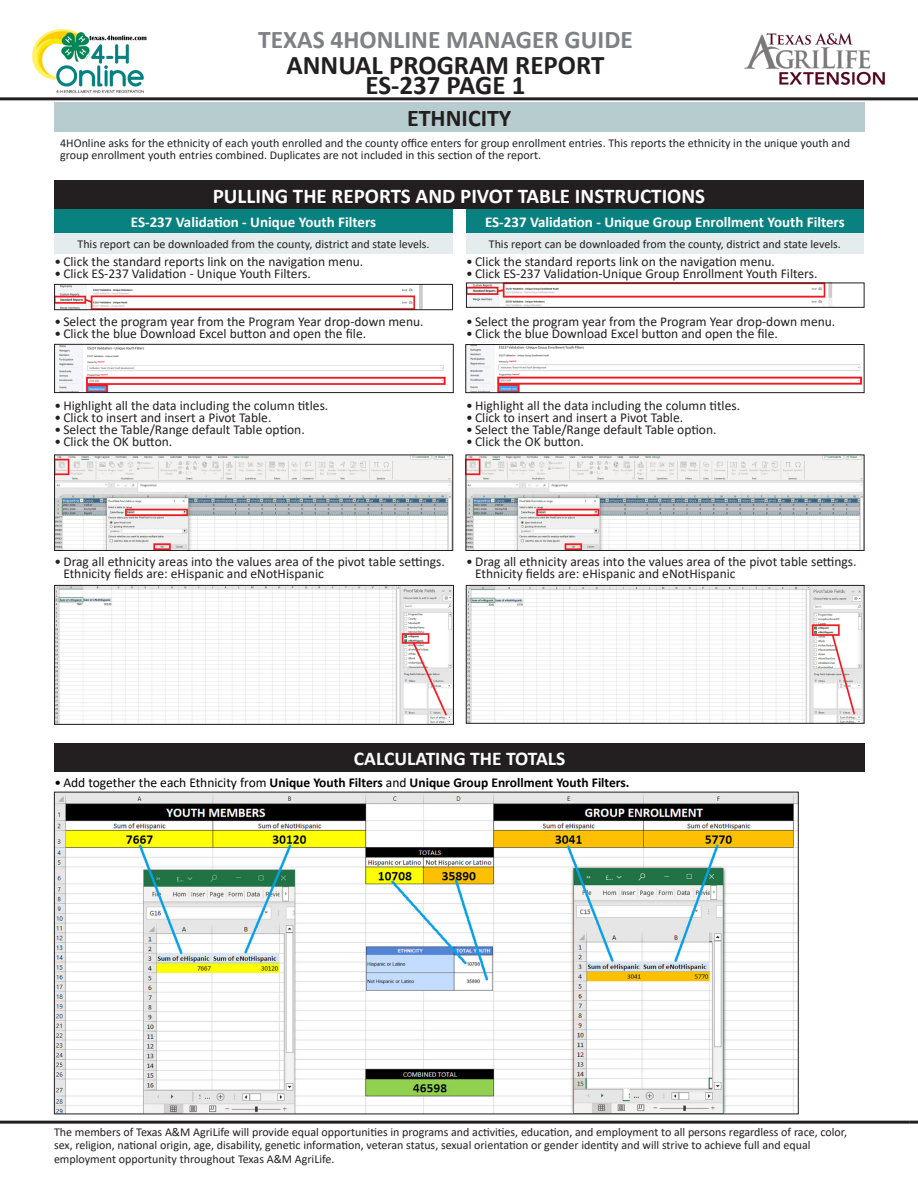
<style>
.page{position:relative;width:918px;height:1188px;background:#fff}
.page>*{position:absolute;margin:0;border:0;box-sizing:border-box;transform-origin:0 0}
.t1{font:700 27px/19.5px "Calibri";color:#231f20;text-align:center}
.t2{font:700 25.5px "Calibri";color:#7e8083}
.t3{font:700 24px "Calibri";color:#231f20}
.t4{font:700 21px "Calibri";color:#fff}
.t5{font:700 19.5px "Calibri";color:#fff}
.t6{font:700 15px "Calibri";color:#fff}
.t7{font:13.5px/12px "Calibri";color:#231f20}
.t8{font:700 13.5px "Calibri";color:#000}
.t9{font:12px/13.5px "Calibri";color:#231f20}
.s1{font-weight:400}
</style>
<div class="page">
<hr style="left:0;top:97px;width:918px;height:3px;background:#231f20">
<img style="left:32px;top:29px;width:115px;height:64px">
<img style="left:744px;top:33px;width:141px;height:52px">
<svg style="left:910px;top:1121px;width:8px;height:3px"></svg>
<hr style="left:0;top:1121px;width:910px;height:3px;background:#231f20">
<div style="left:54px;top:102px;width:810px;height:30px;background:#b7ccce"></div>
<div style="left:54px;top:744px;width:811px;height:28px;background:#231f20"></div>
<div style="left:54px;top:209px;width:399px;height:24px;background:#0a8181"></div>
<div style="left:54px;top:233px;width:399px;height:21px;background:#e5eced"></div>
<div style="left:466px;top:209px;width:398px;height:24px;background:#0a8181"></div>
<div style="left:466px;top:233px;width:398px;height:21px;background:#e5eced"></div>
<div style="left:54px;top:181px;width:810px;height:28px;background:#231f20"></div>
<img style="left:56px;top:286px;width:367px;height:22px">
<div style="left:54px;top:284px;width:399px;height:26px;border:1px solid #231f20"></div>
<img style="left:56px;top:457px;width:395px;height:92px">
<div style="left:54px;top:455px;width:399px;height:96px;border:1px solid #231f20"></div>
<img style="left:468px;top:346px;width:394px;height:45px">
<div style="left:466px;top:344px;width:398px;height:49px;border:1px solid #231f20"></div>
<img style="left:468px;top:457px;width:394px;height:92px">
<div style="left:466px;top:455px;width:398px;height:96px;border:1px solid #231f20"></div>
<img style="left:468px;top:285px;width:364px;height:21px">
<div style="left:466px;top:283px;width:398px;height:25px;border:1px solid #231f20"></div>
<img style="left:56px;top:346px;width:390px;height:45px">
<div style="left:54px;top:344px;width:400px;height:49px;border:1px solid #231f20"></div>
<img style="left:56px;top:587px;width:396px;height:136px">
<div style="left:54px;top:585px;width:400px;height:140px;border:1px solid #231f20"></div>
<img style="left:468px;top:587px;width:394px;height:135px">
<div style="left:466px;top:585px;width:398px;height:139px;border:1px solid #231f20"></div>
<img style="left:56px;top:794px;width:740px;height:318px">
<h2 class="t2" style="left:258px;top:21px;width:376px">TEXAS 4HONLINE MANAGER GUIDE</h2>
<p class="t1" style="left:286px;top:55px;width:320px">ANNUAL PROGRAM REPORT<br>ES-237 PAGE 1</p>
<p class="t3" style="left:407px;top:102px;width:106px">ETHNICITY</p>
<p class="t9" style="left:60px;top:137px;width:791px;line-height:12px">4HOnline asks for the ethnicity of each youth enrolled and the county office enters for group enrollment entries. This reports the ethnicity in the unique youth and group enrollment youth entries combined. Duplicates are not included in this section of the report.</p>
<p class="t4" style="left:213px;top:181px;width:494px">PULLING THE REPORTS AND PIVOT TABLE INSTRUCTIONS</p>
<p class="t6" style="left:131px;top:211px;width:247px">ES-237 Validation - Unique Youth Filters</p>
<p class="t9" style="left:77px;top:237px;width:354px">This report can be downloaded from the county, district and state levels.</p>
<p class="t7" style="left:54px;top:256px;width:310px">• Click the standard reports link on the navigation menu.</p>
<p class="t7" style="left:54px;top:268px;width:258px">• Click ES-237 Validation - Unique Youth Filters.</p>
<p class="t7" style="left:54px;top:316px;width:371px">• Select the program year from the Program Year drop-down menu.</p>
<p class="t7" style="left:54px;top:328px;width:313px">• Click the blue Download Excel button and open the file.</p>
<p class="t7" style="left:54px;top:400px;width:275px">• Highlight all the data including the column titles.</p>
<p class="t7" style="left:54px;top:412px;width:219px">• Click to insert and insert a Pivot Table.</p>
<p class="t7" style="left:54px;top:424px;width:252px">• Select the Table/Range default Table option.</p>
<p class="t7" style="left:54px;top:436px;width:119px">• Click the OK button.</p>
<p class="t6" style="left:485px;top:211px;width:361px">ES-237 Validation - Unique Group Enrollment Youth Filters</p>
<p class="t9" style="left:489px;top:237px;width:354px">This report can be downloaded from the county, district and state levels.</p>
<p class="t7" style="left:466px;top:256px;width:310px">• Click the standard reports link on the navigation menu.</p>
<p class="t7" style="left:466px;top:268px;width:353px">• Click ES-237 Validation-Unique Group Enrollment Youth Filters.</p>
<p class="t7" style="left:466px;top:316px;width:371px">• Select the program year from the Program Year drop-down menu.</p>
<p class="t7" style="left:466px;top:328px;width:313px">• Click the blue Download Excel button and open the file.</p>
<p class="t7" style="left:466px;top:400px;width:275px">• Highlight all the data including the column titles.</p>
<p class="t7" style="left:466px;top:412px;width:219px">• Click to insert and insert a Pivot Table.</p>
<p class="t7" style="left:466px;top:424px;width:252px">• Select the Table/Range default Table option.</p>
<p class="t7" style="left:466px;top:436px;width:119px">• Click the OK button.</p>
<p class="t7" style="left:63px;top:556px;width:383px;text-indent:-9px">• Drag all ethnicity areas into the values area of the pivot table settings.<br>Ethnicity fields are: eHispanic and eNotHispanic</p>
<p class="t7" style="left:475px;top:556px;width:383px;text-indent:-9px">• Drag all ethnicity areas into the values area of the pivot table settings.<br>Ethnicity fields are: eHispanic and eNotHispanic</p>
<p class="t5" style="left:354px;top:745px;width:213px">CALCULATING THE TOTALS</p>
<p class="t8" style="left:54px;top:773px;width:577px"><span class="s1">• Add together the each Ethnicity from</span> Unique Youth Filters <span class="s1">and</span> Unique Group Enrollment Youth Filters.</p>
<p class="t9" style="left:54px;top:1124px;width:795px">The members of Texas A&amp;M AgriLife will provide equal opportunities in programs and activities, education, and employment to all persons regardless of race, color, sex, religion, national origin, age, disability, genetic information, veteran status, sexual orientation or gender identity and will strive to achieve full and equal employment opportunity throughout Texas A&amp;M AgriLife.</p>
</div>
